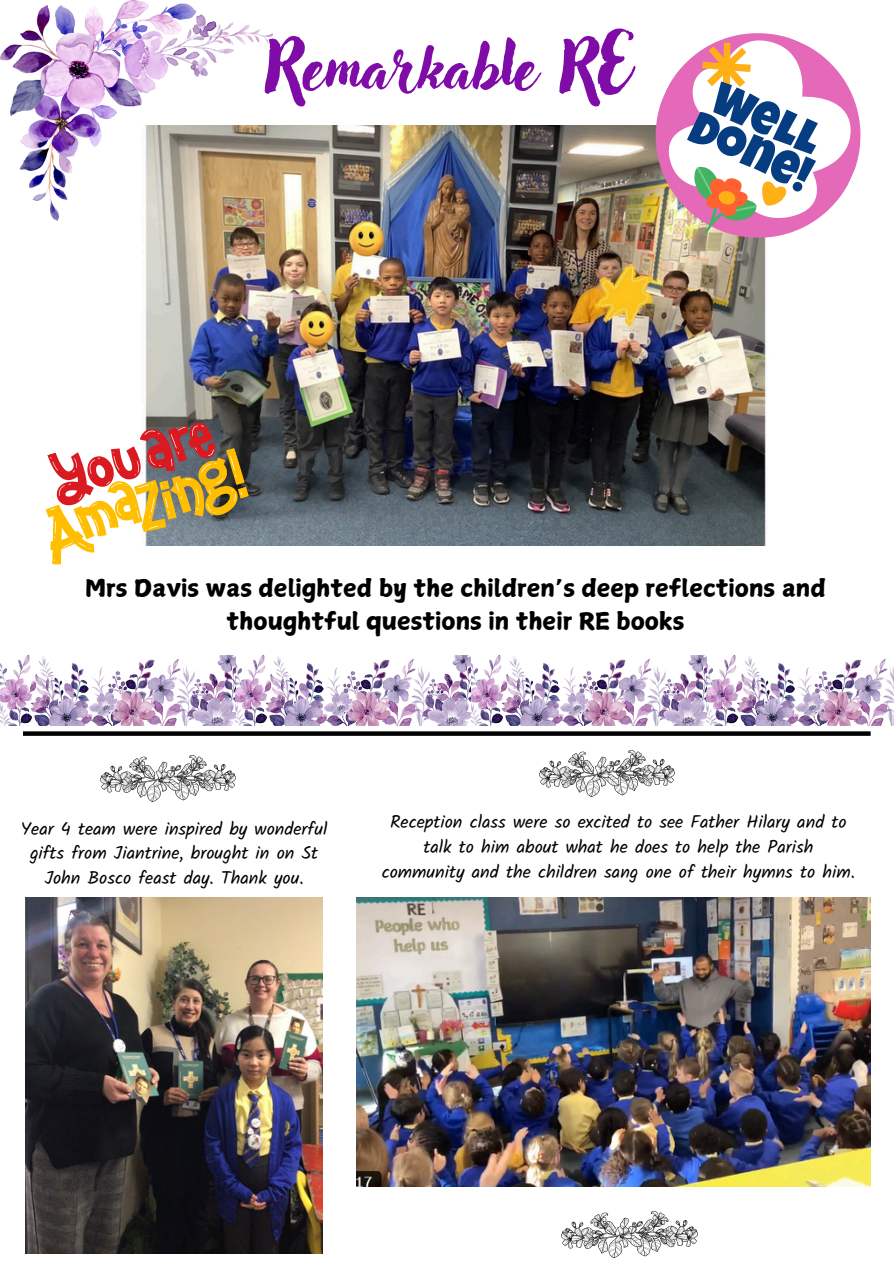
<style>
.page{position:relative;width:894px;height:1264px;background:#fff}
.page>*{position:absolute;margin:0;border:0;box-sizing:border-box;transform-origin:0 0}
.t1{font:63px "Adlery Pro";color:#7f0ca7}
.t2{font:23.4px/32.7px "Canva Surname Fu";color:#000;text-align:center}
.t3{font:18px/24.8px "Kalam";color:#000;text-align:center}
</style>
<div class="page">
<svg style="left:23px;top:731px;width:847px;height:4px;background:#161616"></svg>
<img style="left:0;top:0;width:273px;height:221px">
<img style="left:0;top:655px;width:893px;height:71px">
<img style="left:100px;top:755px;width:135px;height:46px">
<img style="left:25px;top:897px;width:297px;height:356px">
<img style="left:142px;top:126px;width:624px;height:419px">
<svg style="left:45px;top:419px;width:204px;height:146px"></svg>
<img style="left:622px;top:125px;width:144px;height:146px">
<img style="left:640px;top:33px;width:221px;height:221px">
<svg style="left:653px;top:35px;width:180px;height:213px"></svg>
<img style="left:356px;top:897px;width:514px;height:289px">
<img style="left:561px;top:1211px;width:135px;height:46px">
<img style="left:539px;top:750px;width:135px;height:46px">
<p class="t1" style="left:265px;top:37px;width:365px">Remarkable RE</p>
<p class="t2" style="left:85px;top:572px;width:742px">Mrs Davis was delighted by the children’s deep reflections and thoughtful questions in their RE books</p>
<h1 class="t3" style="left:21px;top:816px;width:308px">Year 4 team were inspired by wonderful gifts from Jiantrine, brought in on St<br>John Bosco feast day. Thank you.</h1>
<p class="t3" style="left:381px;top:809px;width:474px">Reception class were so excited to see Father Hilary and to talk to him about what he does to help the Parish community and the children sang one of their hymns to him.</p>
</div>
